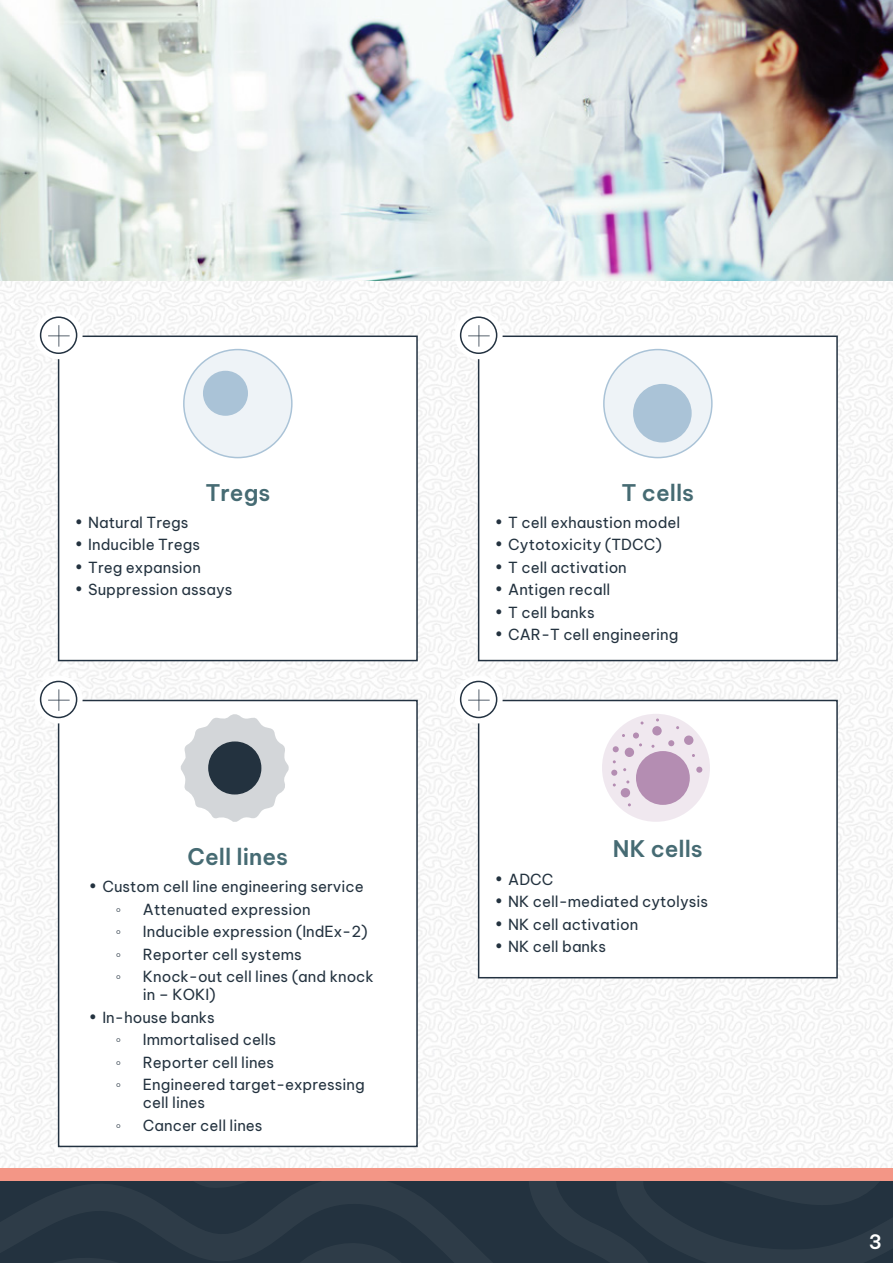
<style>
.page{position:relative;width:893px;height:1263px;background:#fff}
.page>*{position:absolute;margin:0;border:0;box-sizing:border-box;transform-origin:0 0}
.t1{font:600 22.5px "Be Vietnam Pro";color:#466b73}
.t2{font:600 19.5px "Be Vietnam Pro";color:#fff}
.t3{font:15px/18px "Be Vietnam Pro";color:#23323f}
.t4{font:15px "Times New Roman";color:#23323f}
</style>
<div class="page">
<div style="left:0;top:1167px;width:893px;height:14px;background:#f39686"></div>
<svg style="left:758px;top:1181px;width:135px;height:82px;background:#273643"></svg>
<svg style="left:0;top:1181px;width:758px;height:82px;background:#273542"></svg>
<img style="left:0;top:280px;width:893px;height:887px">
<div style="left:58px;top:335px;width:360px;height:326px;background:#fff;border:2px solid #233241"></div>
<div style="left:35px;top:311px;width:48px;height:48px;background:#fff;border-radius:50%"></div>
<div style="left:40px;top:316px;width:37px;height:38px;border:2px solid #233241;border-radius:50%"></div>
<svg style="left:48px;top:325px;width:22px;height:22px"></svg>
<div style="left:478px;top:700px;width:360px;height:278px;background:#fff;border:2px solid #233241"></div>
<div style="left:455px;top:675px;width:48px;height:48px;background:#fff;border-radius:50%"></div>
<div style="left:460px;top:681px;width:37px;height:37px;border:2px solid #233241;border-radius:50%"></div>
<svg style="left:468px;top:689px;width:22px;height:22px"></svg>
<div style="left:478px;top:335px;width:360px;height:326px;background:#fff;border:2px solid #233241"></div>
<div style="left:455px;top:311px;width:48px;height:48px;background:#fff;border-radius:50%"></div>
<div style="left:460px;top:316px;width:37px;height:38px;border:2px solid #233241;border-radius:50%"></div>
<svg style="left:468px;top:325px;width:22px;height:22px"></svg>
<div style="left:58px;top:700px;width:360px;height:447px;background:#fff;border:2px solid #233241"></div>
<div style="left:35px;top:675px;width:48px;height:48px;background:#fff;border-radius:50%"></div>
<div style="left:40px;top:681px;width:37px;height:37px;border:2px solid #233241;border-radius:50%"></div>
<svg style="left:48px;top:689px;width:22px;height:22px"></svg>
<div style="left:184px;top:350px;width:108px;height:108px;background:#eef3f7;border-radius:50%"></div>
<div style="left:183px;top:349px;width:110px;height:109px;border:2px solid #aac3d7;border-radius:50%"></div>
<div style="left:203px;top:371px;width:45px;height:45px;background:#aac3d7;border-radius:50%"></div>
<div style="left:604px;top:350px;width:108px;height:108px;background:#eef3f7;border-radius:50%"></div>
<div style="left:603px;top:349px;width:110px;height:109px;border:2px solid #aac3d7;border-radius:50%"></div>
<div style="left:633px;top:384px;width:59px;height:58px;background:#aac3d7;border-radius:50%"></div>
<svg style="left:181px;top:714px;width:108px;height:108px"></svg>
<div style="left:208px;top:741px;width:53px;height:54px;background:#23323f;border-radius:50%"></div>
<div style="left:602px;top:714px;width:108px;height:108px;background:#f0e8ef;border-radius:50%"></div>
<div style="left:636px;top:751px;width:54px;height:54px;background:#b48db2;border-radius:50%"></div>
<div style="left:684px;top:735px;width:9px;height:10px;background:#b48db2;border-radius:50%"></div>
<div style="left:652px;top:726px;width:10px;height:9px;background:#b48db2;border-radius:50%"></div>
<div style="left:625px;top:748px;width:9px;height:9px;background:#b48db2;border-radius:50%"></div>
<div style="left:621px;top:788px;width:9px;height:9px;background:#b48db2;border-radius:50%"></div>
<svg style="left:611px;top:770px;width:6px;height:6px"></svg>
<svg style="left:613px;top:746px;width:6px;height:6px"></svg>
<svg style="left:668px;top:740px;width:6px;height:6px"></svg>
<svg style="left:696px;top:767px;width:6px;height:6px"></svg>
<svg style="left:633px;top:732px;width:9px;height:14px"></svg>
<img style="left:0;top:0;width:893px;height:280px">
<h1 class="t1" style="left:205px;top:473px;width:66px">Tregs</h1>
<p class="t3" style="left:75px;top:512px;width:115px">• Natural Tregs</p>
<p class="t3" style="left:75px;top:534px;width:127px">• Inducible Tregs</p>
<p class="t3" style="left:75px;top:557px;width:128px">• Treg expansion</p>
<p class="t3" style="left:75px;top:579px;width:159px">• Suppression assays</p>
<h1 class="t1" style="left:188px;top:838px;width:102px">Cell lines</h1>
<p class="t3" style="left:89px;top:876px;width:276px">• Custom cell line engineering service</p>
<p class="t4" style="left:116px;top:899px;width:7px">◦</p>
<p class="t3" style="left:143px;top:898px;width:169px">Attenuated expression</p>
<p class="t4" style="left:116px;top:922px;width:7px">◦</p>
<p class="t3" style="left:143px;top:921px;width:226px">Inducible expression (IndEx-2)</p>
<p class="t4" style="left:116px;top:944px;width:7px">◦</p>
<p class="t3" style="left:143px;top:943px;width:160px">Reporter cell systems</p>
<p class="t4" style="left:116px;top:967px;width:7px">◦</p>
<p class="t3" style="left:143px;top:966px;width:232px">Knock-out cell lines (and knock in – KOKI)</p>
<p class="t3" style="left:89px;top:1006px;width:127px">• In-house banks</p>
<p class="t4" style="left:116px;top:1030px;width:7px">◦</p>
<p class="t3" style="left:143px;top:1029px;width:135px">Immortalised cells</p>
<p class="t4" style="left:116px;top:1052px;width:7px">◦</p>
<p class="t3" style="left:143px;top:1051px;width:133px">Reporter cell lines</p>
<p class="t4" style="left:116px;top:1075px;width:7px">◦</p>
<p class="t3" style="left:143px;top:1074px;width:223px">Engineered target-expressing cell lines</p>
<p class="t4" style="left:116px;top:1115px;width:7px">◦</p>
<p class="t3" style="left:143px;top:1114px;width:121px">Cancer cell lines</p>
<h1 class="t1" style="left:622px;top:473px;width:74px">T cells</h1>
<p class="t3" style="left:495px;top:512px;width:187px">• T cell exhaustion model</p>
<p class="t3" style="left:495px;top:534px;width:169px">• Cytotoxicity (TDCC)</p>
<p class="t3" style="left:495px;top:557px;width:134px">• T cell activation</p>
<p class="t3" style="left:495px;top:579px;width:117px">• Antigen recall</p>
<p class="t3" style="left:495px;top:602px;width:101px">• T cell banks</p>
<p class="t3" style="left:495px;top:624px;width:185px">• CAR-T cell engineering</p>
<h1 class="t1" style="left:613px;top:830px;width:91px">NK cells</h1>
<p class="t3" style="left:495px;top:868px;width:60px">• ADCC</p>
<p class="t3" style="left:495px;top:891px;width:215px">• NK cell-mediated cytolysis</p>
<p class="t3" style="left:495px;top:913px;width:145px">• NK cell activation</p>
<p class="t3" style="left:495px;top:936px;width:113px">• NK cell banks</p>
<h2 class="t2" style="left:869px;top:1225px;width:15px">3</h2>
</div>
